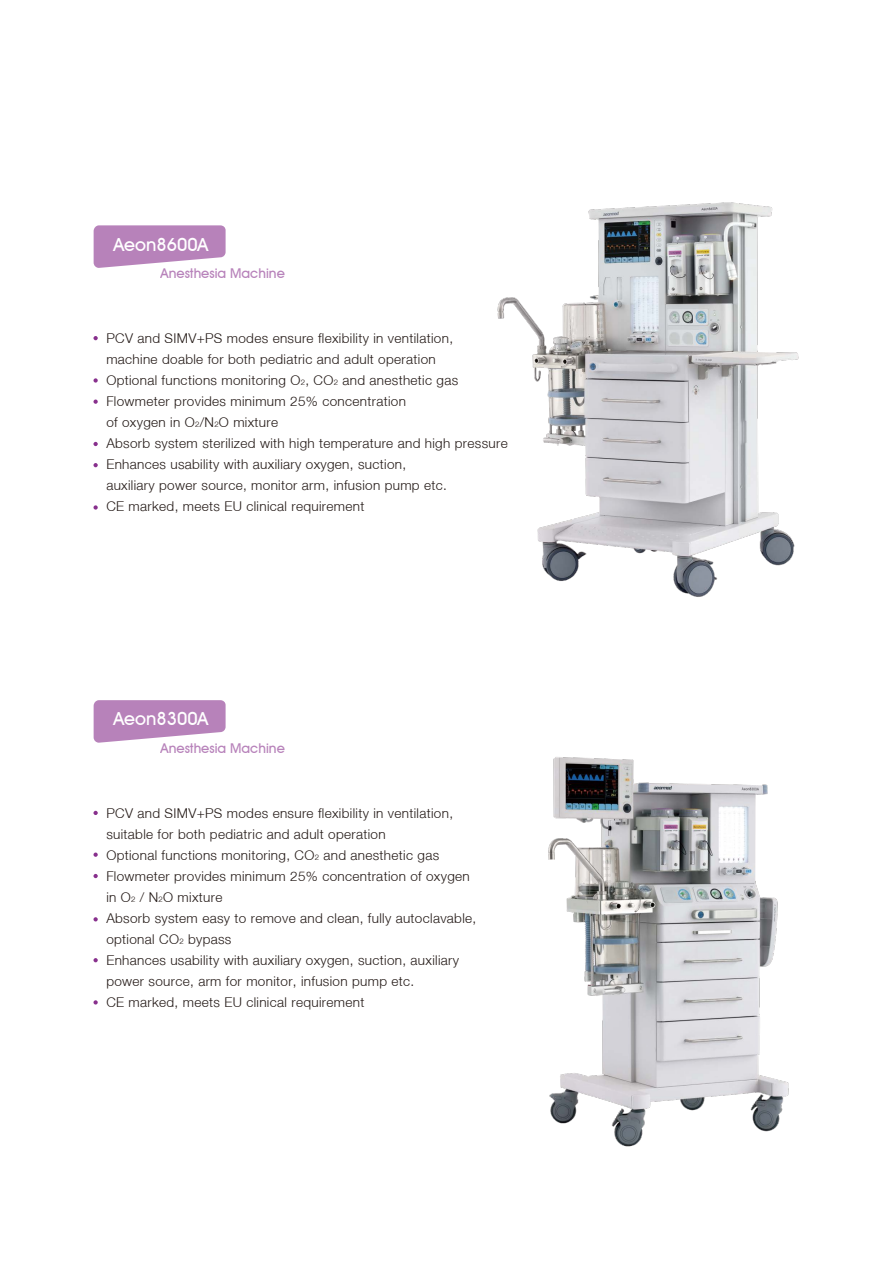
<style>
.page{position:relative;width:893px;height:1280px;background:#fff}
.page>*{position:absolute;margin:0;border:0;box-sizing:border-box;transform-origin:0 0}
.t1{font:500 18px "Avant Garde IT Cby BT";color:#fff}
.t2{font:300 13.5px/21px "Helvetica Neue LT";letter-spacing:.025em;color:#221815}
.t3{font:500 13.5px "Avant Garde IT Cby BT";color:#88308d}
.s1{font-size:7.8px}
</style>
<div class="page">
<img style="left:548px;top:757px;width:241px;height:390px">
<svg style="left:94px;top:225px;width:132px;height:43px;background:#c193c3"></svg>
<svg style="left:93px;top:336px;width:5px;height:4px"></svg>
<svg style="left:93px;top:378px;width:5px;height:5px"></svg>
<svg style="left:93px;top:399px;width:5px;height:5px"></svg>
<svg style="left:93px;top:442px;width:5px;height:4px"></svg>
<svg style="left:93px;top:463px;width:5px;height:4px"></svg>
<svg style="left:93px;top:505px;width:5px;height:5px"></svg>
<svg style="left:94px;top:700px;width:132px;height:43px;background:#c193c3"></svg>
<svg style="left:93px;top:811px;width:5px;height:4px"></svg>
<svg style="left:93px;top:852px;width:5px;height:5px"></svg>
<svg style="left:93px;top:874px;width:5px;height:4px"></svg>
<svg style="left:93px;top:917px;width:5px;height:4px"></svg>
<svg style="left:93px;top:958px;width:5px;height:4px"></svg>
<svg style="left:93px;top:1000px;width:5px;height:4px"></svg>
<img style="left:497px;top:202px;width:302px;height:395px">
<h1 class="t1" style="left:113px;top:233px;width:97px">Aeon8600A</h1>
<p class="t3" style="left:161px;top:265px;width:126px">Anesthesia Machine</p>
<p class="t2" style="left:106px;top:328px;width:403px">PCV and SIMV+PS modes ensure flexibility in ventilation, machine doable for both pediatric and adult operation<br>Optional functions monitoring O<span class="s1">2</span>, CO<span class="s1">2</span> and anesthetic gas Flowmeter provides minimum 25% concentration<br>of oxygen in O<span class="s1">2</span>/N<span class="s1">2</span>O mixture<br>Absorb system sterilized with high temperature and high pressure Enhances usability with auxiliary oxygen, suction,<br>auxiliary power source, monitor arm, infusion pump etc.<br>CE marked, meets EU clinical requirement</p>
<h1 class="t1" style="left:113px;top:708px;width:97px">Aeon8300A</h1>
<p class="t3" style="left:161px;top:740px;width:126px">Anesthesia Machine</p>
<p class="t2" style="left:106px;top:802px;width:371px">PCV and SIMV+PS modes ensure flexibility in ventilation, suitable for both pediatric and adult operation<br>Optional functions monitoring, CO<span class="s1">2</span> and anesthetic gas Flowmeter provides minimum 25% concentration of oxygen in O<span class="s1">2</span> / N<span class="s1">2</span>O mixture<br>Absorb system easy to remove and clean, fully autoclavable, optional CO<span class="s1">2</span> bypass<br>Enhances usability with auxiliary oxygen, suction, auxiliary power source, arm for monitor, infusion pump etc.<br>CE marked, meets EU clinical requirement</p>
</div>
